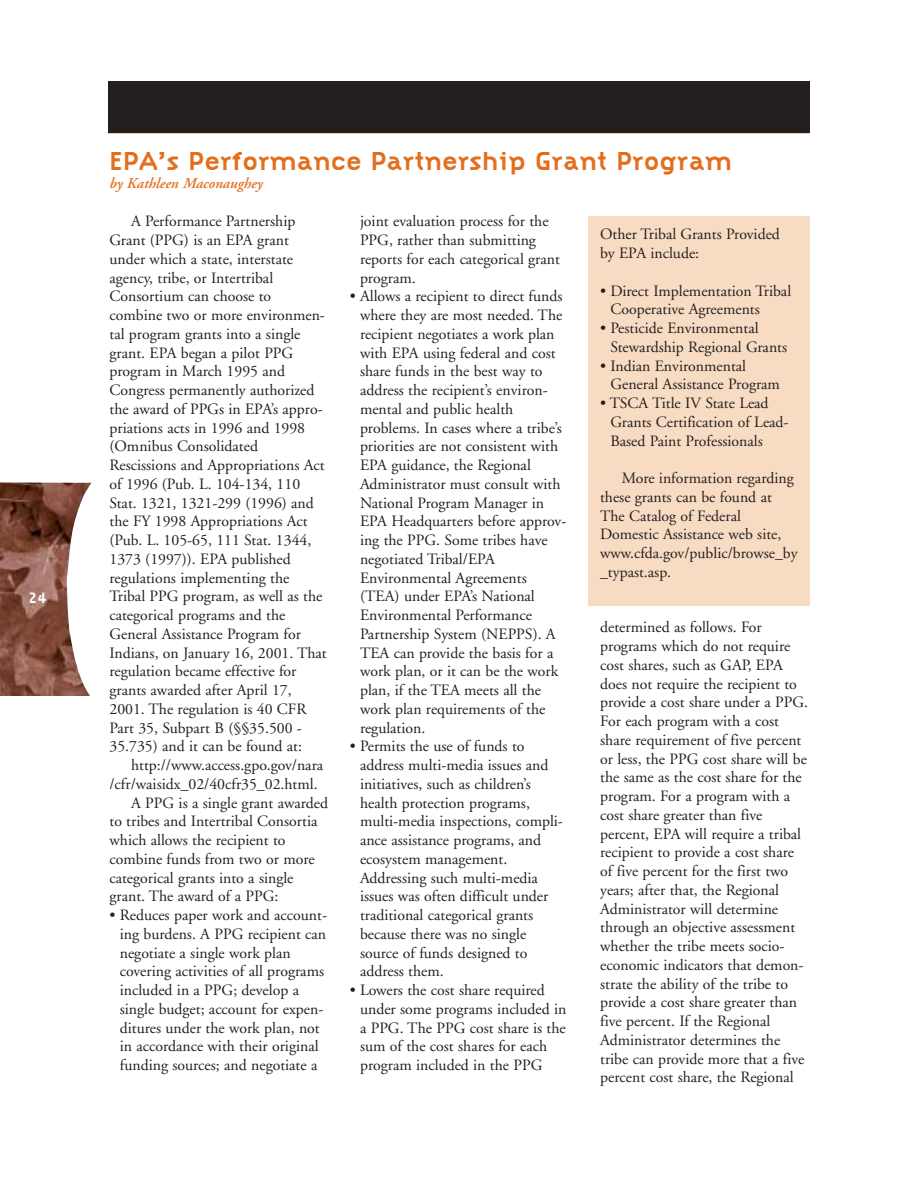
<style>
.page{position:relative;width:918px;height:1188px;background:#fff}
.page>*{position:absolute;margin:0;border:0;box-sizing:border-box;transform-origin:0 0}
.t1{font:700 27px "Citizen";color:#e36f1e}
.t2{font:15.75px/18.8px "Adobe Garamond";color:#231f1f}
.t3{font:700 15.75px "Citizen";color:#fff}
.t4{font:italic 600 15px "Adobe Garamond";color:#e36f1e}
</style>
<div class="page">
<div style="left:588px;top:216px;width:222px;height:390px;background:#f8dbc3"></div>
<div style="left:108px;top:81px;width:702px;height:52px;background:#231f1f"></div>
<img style="left:0;top:482px;width:92px;height:213px">
<p class="t3" style="left:29px;top:592px;width:20px">24</p>
<h1 class="t1" style="left:110px;top:151px;width:624px">EPA’s Performance Partnership Grant Program</h1>
<p class="t4" style="left:110px;top:177px;width:155px">by Kathleen Maconaughey</p>
<p class="t2" style="left:110px;top:214px;width:219px;text-indent:22px">A Performance Partnership<br>Grant (PPG) is an EPA grant under which a state, interstate agency, tribe, or Intertribal<br>Consortium can choose to combine two or more environmen&shy;tal program grants into a single grant. EPA began a pilot PPG program in March 1995 and<br>Congress permanently authorized the award of PPGs in EPA’s appro&shy;priations acts in 1996 and 1998 (Omnibus Consolidated<br>Rescissions and Appropriations Act of 1996 (Pub. L. 104-134, 110<br>Stat. 1321, 1321-299 (1996) and the FY 1998 Appropriations Act (Pub. L. 105-65, 111 Stat. 1344,<br>1373 (1997)). EPA published regulations implementing the<br>Tribal PPG program, as well as the categorical programs and the<br>General Assistance Program for<br>Indians, on January 16, 2001. That regulation became effective for grants awarded after April 17,<br>2001. The regulation is 40 CFR<br>Part 35, Subpart B (§§35.500 -<br>35.735) and it can be found at:</p>
<p class="t2" style="left:110px;top:757px;width:215px;text-indent:22px">http://www.access.gpo.gov/nara /cfr/waisidx_02/40cfr35_02.html.</p>
<p class="t2" style="left:109px;top:795px;width:220px;text-indent:22px">A PPG is a single grant awarded to tribes and Intertribal Consortia which allows the recipient to combine funds from two or more categorical grants into a single grant. The award of a PPG:</p>
<p class="t2" style="left:120px;top:907px;width:209px;text-indent:-10px">• Reduces paper work and account&shy;ing burdens. A PPG recipient can negotiate a single work plan covering activities of all programs included in a PPG; develop a single budget; account for expen&shy;ditures under the work plan, not in accordance with their original funding sources; and negotiate a</p>
<p class="t2" style="left:360px;top:214px;width:201px">joint evaluation process for the<br>PPG, rather than submitting reports for each categorical grant program.</p>
<p class="t2" style="left:360px;top:289px;width:208px;text-indent:-10px">• Allows a recipient to direct funds where they are most needed. The recipient negotiates a work plan with EPA using federal and cost share funds in the best way to address the recipient’s environ&shy;mental and public health problems. In cases where a tribe’s priorities are not consistent with<br>EPA guidance, the Regional<br>Administrator must consult with<br>National Program Manager in<br>EPA Headquarters before approv&shy;ing the PPG. Some tribes have negotiated Tribal/EPA<br>Environmental Agreements (TEA) under EPA’s National<br>Environmental Performance<br>Partnership System (NEPPS). A<br>TEA can provide the basis for a work plan, or it can be the work plan, if the TEA meets all the work plan requirements of the regulation.</p>
<p class="t2" style="left:360px;top:739px;width:205px;text-indent:-10px">• Permits the use of funds to address multi-media issues and initiatives, such as children’s health protection programs, multi-media inspections, compli&shy;ance assistance programs, and ecosystem management.<br>Addressing such multi-media issues was often difficult under traditional categorical grants because there was no single source of funds designed to address them.</p>
<p class="t2" style="left:360px;top:982px;width:208px;text-indent:-10px">• Lowers the cost share required under some programs included in a PPG. The PPG cost share is the sum of the cost shares for each program included in the PPG</p>
<p class="t2" style="left:600px;top:226px;width:181px">Other Tribal Grants Provided by EPA include:</p>
<p class="t2" style="left:610px;top:283px;width:182px;text-indent:-10px">• Direct Implementation Tribal<br>Cooperative Agreements</p>
<p class="t2" style="left:610px;top:320px;width:178px;text-indent:-10px">• Pesticide Environmental<br>Stewardship Regional Grants</p>
<p class="t2" style="left:610px;top:358px;width:171px;text-indent:-10px">• Indian Environmental<br>General Assistance Program</p>
<p class="t2" style="left:610px;top:395px;width:180px;text-indent:-10px">• TSCA Title IV State Lead<br>Grants Certification of Lead-<br>Based Paint Professionals</p>
<p class="t2" style="left:600px;top:470px;width:199px;text-indent:22px">More information regarding these grants can be found at<br>The Catalog of Federal<br>Domestic Assistance web site, www.cfda.gov/public/browse_by _typast.asp.</p>
<p class="t2" style="left:600px;top:619px;width:209px">determined as follows. For programs which do not require cost shares, such as GAP, EPA does not require the recipient to provide a cost share under a PPG.<br>For each program with a cost share requirement of five percent or less, the PPG cost share will be the same as the cost share for the program. For a program with a cost share greater than five percent, EPA will require a tribal recipient to provide a cost share of five percent for the first two years; after that, the Regional<br>Administrator will determine through an objective assessment whether the tribe meets socio&shy;economic indicators that demon&shy;strate the ability of the tribe to provide a cost share greater than five percent. If the Regional<br>Administrator determines the tribe can provide more that a five percent cost share, the Regional</p>
</div>
